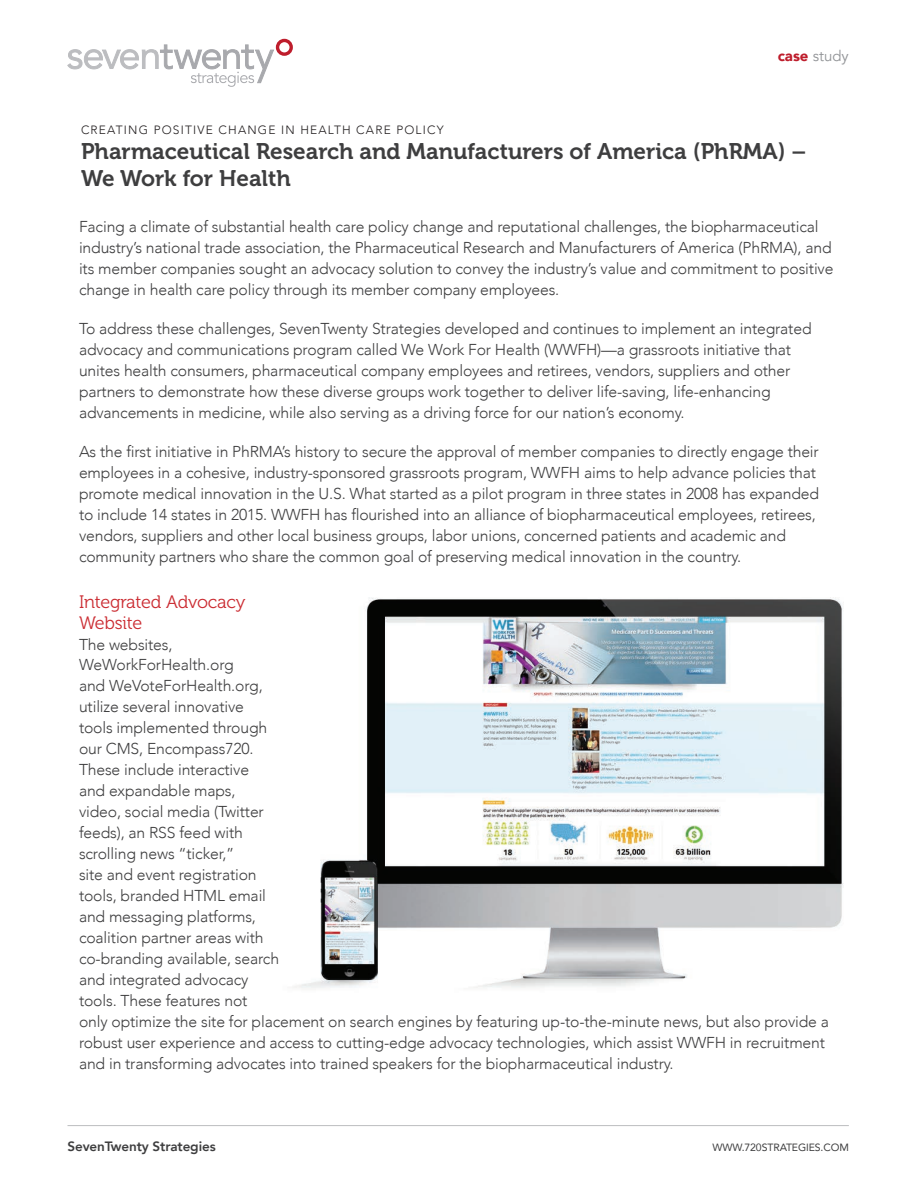
<style>
.page{position:relative;width:918px;height:1188px;background:#fff}
.page>*{position:absolute;margin:0;border:0;box-sizing:border-box;transform-origin:0 0}
.t1{font:22.5px/27px "Museo 700";color:#3e3e3f}
.t2{font:18px/21px "Museo 300";letter-spacing:-.01em;color:#cb2c32}
.t3{font:300 15.75px/21px "Avenir";letter-spacing:-.01em;color:#3e3e3f}
.t4{font:15px "Avenir";color:#939598}
.t5{font:800 13.5px "Avenir";letter-spacing:-.01em;color:#3e3e3f}
.t6{font:300 12px "Avenir";letter-spacing:.1em;color:#231f20}
.t7{font:10.5px "Avenir";letter-spacing:-.01em;color:#3e3e3f}
.s1{font-weight:900;color:#be1d2c}
</style>
<div class="page">
<hr style="left:68px;top:1125px;width:781px;height:1px;background:#bcbdc0">
<div style="left:276px;top:39px;width:17px;height:17px;border:3px solid #be1d2c;border-radius:50%"></div>
<svg style="left:67px;top:44px;width:207px;height:43px"></svg>
<img style="left:293px;top:598px;width:550px;height:390px">
<p class="t4" style="left:778px;top:47px;width:73px"><span class="s1">case</span> study</p>
<p class="t6" style="left:81px;top:122px;width:364px">CREATING POSITIVE CHANGE IN HEALTH CARE POLICY</p>
<h1 class="t1" style="left:81px;top:138px;width:727px">Pharmaceutical Research and Manufacturers of America (PhRMA) –<br>We Work for Health</h1>
<p class="t3" style="left:79px;top:216px;width:756px">Facing a climate of substantial health care policy change and reputational challenges, the biopharmaceutical industry’s national trade association, the Pharmaceutical Research and Manufacturers of America (PhRMA), and its member companies sought an advocacy solution to convey the industry’s value and commitment to positive change in health care policy through its member company employees.</p>
<p class="t3" style="left:79px;top:318px;width:734px">To address these challenges, SevenTwenty Strategies developed and continues to implement an integrated advocacy and communications program called We Work For Health (WWFH)—a grassroots initiative that unites health consumers, pharmaceutical company employees and retirees, vendors, suppliers and other partners to demonstrate how these diverse groups work together to deliver life-saving, life-enhancing advancements in medicine, while also serving as a driving force for our nation’s economy.</p>
<p class="t3" style="left:79px;top:441px;width:742px">As the first initiative in PhRMA’s history to secure the approval of member companies to directly engage their employees in a cohesive, industry-sponsored grassroots program, WWFH aims to help advance policies that promote medical innovation in the U.S. What started as a pilot program in three states in 2008 has expanded to include 14 states in 2015. WWFH has flourished into an alliance of biopharmaceutical employees, retirees, vendors, suppliers and other local business groups, labor unions, concerned patients and academic and community partners who share the common goal of preserving medical innovation in the country.</p>
<p class="t2" style="left:79px;top:591px;width:168px">Integrated Advocacy<br>Website</p>
<p class="t3" style="left:79px;top:634px;width:751px">The websites,<br>WeWorkForHealth.org<br>and WeVoteForHealth.org,<br>utilize several innovative<br>tools implemented through<br>our CMS, Encompass720.<br>These include interactive<br>and expandable maps,<br>video, social media (Twitter<br>feeds), an RSS feed with<br>scrolling news “ticker,”<br>site and event registration<br>tools, branded HTML email<br>and messaging platforms,<br>coalition partner areas with<br>co-branding available, search<br>and integrated advocacy<br>tools. These features not<br>only optimize the site for placement on search engines by featuring up-to-the-minute news, but also provide a robust user experience and access to cutting-edge advocacy technologies, which assist WWFH in recruitment and in transforming advocates into trained speakers for the biopharmaceutical industry.</p>
<p class="t5" style="left:68px;top:1136px;width:150px">SevenTwenty Strategies</p>
<p class="t7" style="left:712px;top:1139px;width:138px">WWW.720STRATEGIES.COM</p>
</div>
